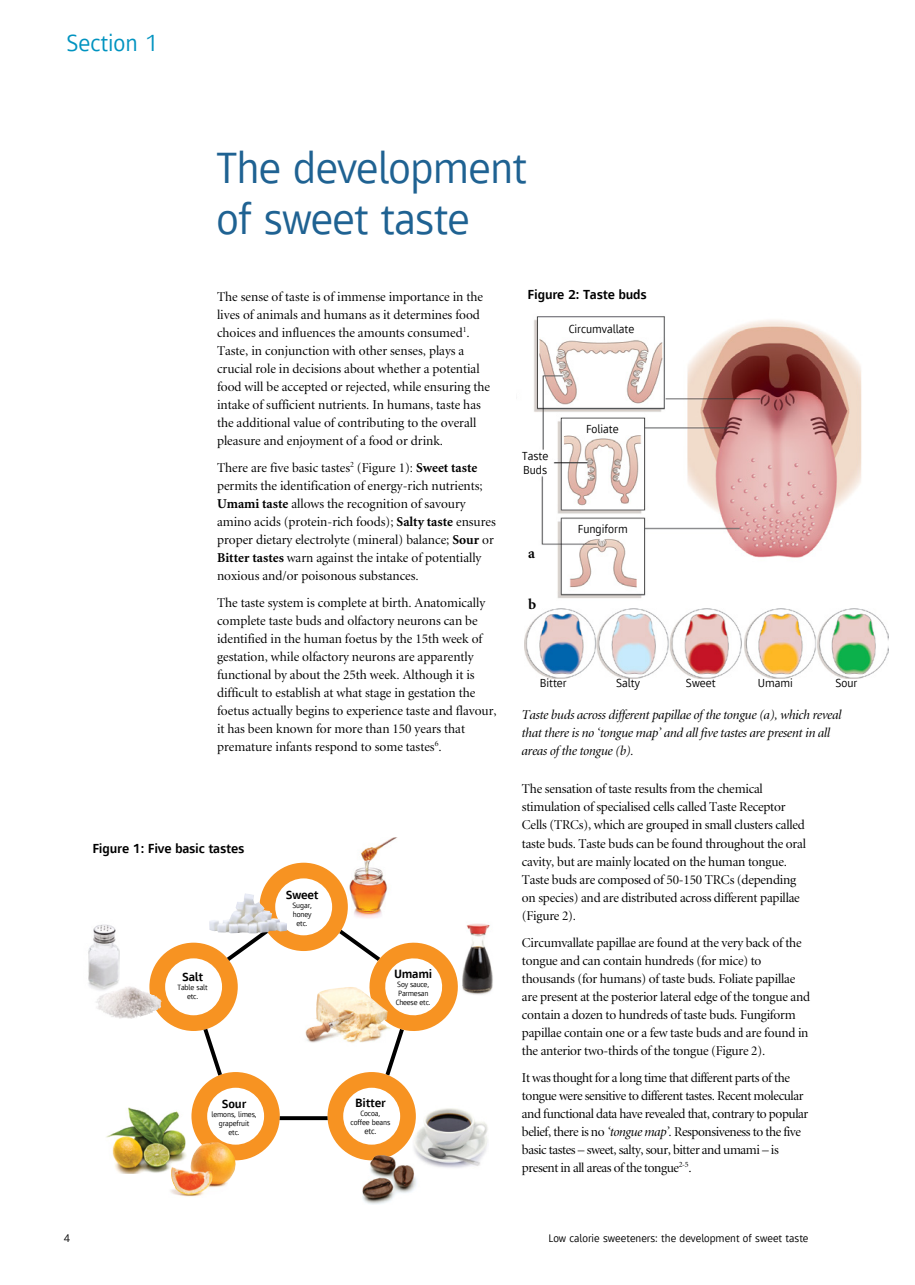
<style>
.page{position:relative;width:915px;height:1285px;background:#fff}
.page>*{position:absolute;margin:0;border:0;box-sizing:border-box;transform-origin:0 0}
.t1{font:45px/51px "Mayberry Pro";letter-spacing:-.015em;color:#1f6292}
.t2{font:24px "Mayberry Pro";color:#0093c0}
.t3{font:700 15px "Minion";color:#000}
.t4{font:13.5px/18px "Minion Display";color:#000}
.t5{font:13.5px/18px "Minion Display";letter-spacing:-.03em;color:#000}
.t6{font:italic 13.5px/18px "Minion Display";letter-spacing:-.015em;color:#000}
.t7{font:600 13.5px "Mayberry Pro";letter-spacing:-.015em;color:#000}
.t8{font:600 12.3px "Mayberry Pro";letter-spacing:-.015em;color:#000}
.t9{font:12px/13.2px "Mayberry Pro";color:#000}
.t10{font:11.25px "Mayberry Pro";color:#000}
.t11{font:8.55px "Mayberry Pro";color:#000}
.t12{font:7.8px/9px "Mayberry Pro";letter-spacing:-.015em;color:#000;text-align:center}
.s1{font-family:"Minion";font-weight:700}
.s2{font-style:italic}
</style>
<div class="page">
<img style="left:421px;top:1110px;width:67px;height:58px">
<svg style="left:149px;top:862px;width:314px;height:298px"></svg>
<img style="left:96px;top:981px;width:66px;height:37px">
<img style="left:458px;top:919px;width:35px;height:77px">
<img style="left:106px;top:1105px;width:82px;height:68px">
<img style="left:88px;top:924px;width:38px;height:71px">
<img style="left:347px;top:837px;width:55px;height:82px">
<img style="left:352px;top:1154px;width:69px;height:50px">
<img style="left:209px;top:893px;width:78px;height:40px">
<img style="left:167px;top:1142px;width:70px;height:55px">
<img style="left:323px;top:986px;width:29px;height:4px">
<img style="left:534px;top:316px;width:328px;height:282px">
<img style="left:524px;top:608px;width:364px;height:70px">
<h2 class="t2" style="left:66px;top:27px;width:94px">Section 1</h2>
<h1 class="t1" style="left:216px;top:140px;width:312px">The development of sweet taste</h1>
<p class="t4" style="left:217px;top:288px;width:274px">The sense of taste is of immense importance in the lives of animals and humans as it determines food choices and influences the amounts consumed<sup>1</sup>.<br>Taste, in conjunction with other senses, plays a crucial role in decisions about whether a potential food will be accepted or rejected, while ensuring the intake of sufficient nutrients. In humans, taste has the additional value of contributing to the overall pleasure and enjoyment of a food or drink.</p>
<p class="t4" style="left:217px;top:459px;width:280px">There are five basic tastes<sup>2</sup> (Figure 1): <span class="s1">Sweet taste </span>permits the identification of energy-rich nutrients; <span class="s1">Umami taste</span> allows the recognition of savoury amino acids (protein-rich foods); <span class="s1">Salty taste</span> ensures proper dietary electrolyte (mineral) balance; <span class="s1">Sour</span> or <span class="s1">Bitter tastes</span> warn against the intake of potentially noxious and/or poisonous substances.</p>
<p class="t4" style="left:217px;top:594px;width:281px">The taste system is complete at birth. Anatomically complete taste buds and olfactory neurons can be identified in the human foetus by the 15th week of gestation, while olfactory neurons are apparently functional by about the 25th week. Although it is difficult to establish at what stage in gestation the foetus actually begins to experience taste and flavour, it has been known for more than 150 years that premature infants respond to some tastes<sup>6</sup>.</p>
<p class="t7" style="left:527px;top:285px;width:121px">Figure 2: Taste buds</p>
<p class="t9" style="left:568px;top:321px;width:67px">Circumvallate</p>
<p class="t9" style="left:522px;top:449px;width:28px">Taste<br>Buds</p>
<p class="t3" style="left:528px;top:545px;width:8px">a</p>
<p class="t3" style="left:528px;top:596px;width:10px">b</p>
<p class="t9" style="left:586px;top:421px;width:34px">Foliate</p>
<p class="t9" style="left:577px;top:521px;width:51px">Fungiform</p>
<p class="t9" style="left:539px;top:676px;width:28px">Bitter</p>
<p class="t9" style="left:616px;top:676px;width:25px">Salty</p>
<p class="t9" style="left:685px;top:676px;width:31px">Sweet</p>
<p class="t9" style="left:757px;top:676px;width:37px">Umami</p>
<p class="t9" style="left:835px;top:676px;width:23px">Sour</p>
<p class="t6" style="left:521px;top:705px;width:321px">Taste buds across different papillae of the tongue (a), which reveal that there is no ‘tongue map’ and all five tastes are present in all areas of the tongue (b).</p>
<p class="t7" style="left:92px;top:838px;width:153px">Figure 1: Five basic tastes</p>
<p class="t8" style="left:182px;top:968px;width:23px">Salt</p>
<p class="t12" style="left:177px;top:982px;width:32px">Table salt etc.</p>
<p class="t8" style="left:286px;top:885px;width:34px">Sweet</p>
<p class="t12" style="left:292px;top:900px;width:21px">Sugar, honey etc.</p>
<p class="t8" style="left:394px;top:965px;width:39px">Umami</p>
<p class="t12" style="left:396px;top:979px;width:36px;text-align:left">Soy sauce,<br>Parmesan<br>Cheese etc.</p>
<p class="t8" style="left:222px;top:1095px;width:26px">Sour</p>
<p class="t12" style="left:211px;top:1109px;width:47px">lemons, limes, grapefruit<br>etc.</p>
<p class="t8" style="left:355px;top:1093px;width:32px">Bitter</p>
<p class="t12" style="left:350px;top:1107px;width:41px">Cocoa, coffee beans</p>
<p class="t11" style="left:364px;top:1124px;width:14px">etc.</p>
<p class="t10" style="left:64px;top:1230px;width:8px">4</p>
<p class="t4" style="left:521px;top:780px;width:285px">The sensation of taste results from the chemical stimulation of specialised cells called Taste Receptor Cells (TRCs), which are grouped in small clusters called taste buds. Taste buds can be found throughout the oral cavity, but are mainly located on the human tongue.<br>Taste buds are composed of 50-150 TRCs (depending on species) and are distributed across different papillae (Figure 2).</p>
<p class="t4" style="left:521px;top:933px;width:289px">Circumvallate papillae are found at the very back of the tongue and can contain hundreds (for mice) to thousands (for humans) of taste buds. Foliate papillae are present at the posterior lateral edge of the tongue and contain a dozen to hundreds of taste buds. Fungiform papillae contain one or a few taste buds and are found in the anterior two-thirds of the tongue (Figure 2).</p>
<p class="t5" style="left:521px;top:1068px;width:288px">It was thought for a long time that different parts of the tongue were sensitive to different tastes. Recent molecular and functional data have revealed that, contrary to popular belief, there is no <span class="s2">‘tongue map’</span>. Responsiveness to the five basic tastes – sweet, salty, sour, bitter and umami – is present in all areas of the tongue<sup>2-5</sup>.</p>
<p class="t10" style="left:548px;top:1230px;width:261px">Low calorie sweeteners: the development of sweet taste</p>
</div>
